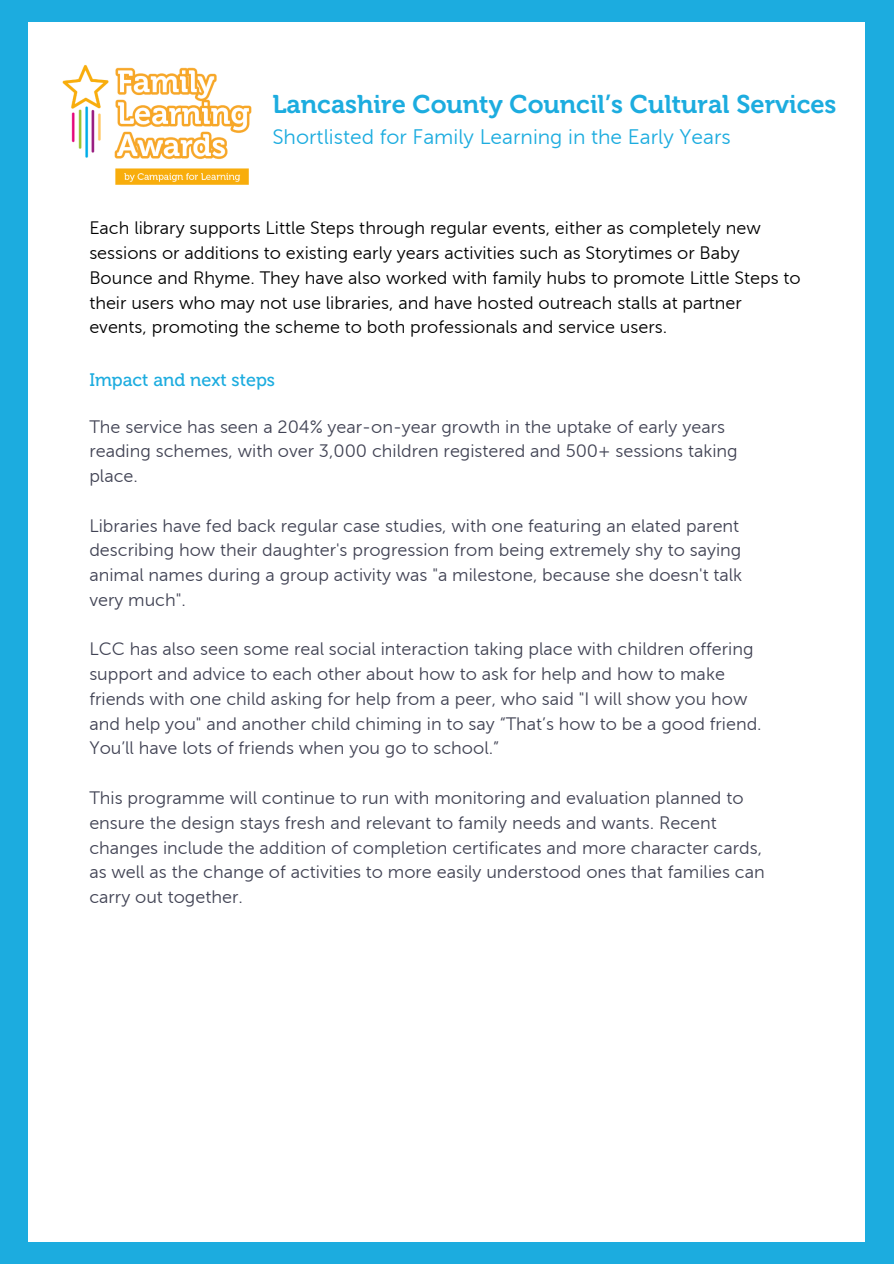
<style>
.page{position:relative;width:894px;height:1264px;background:#fff}
.page>*{position:absolute;margin:0;border:0;box-sizing:border-box;transform-origin:0 0}
.t1{font:25.5px "Museo 700";color:#1cacdf}
.t2{font:21px "Museo Sans 300";color:#1cacdf}
.t3{font:18px/24.8px "Museo Sans 300";color:#414354}
.t4{font:18px/24.8px "Museo Sans 300";color:#000}
.t5{font:18px "Museo 500";color:#1cacdf}
</style>
<div class="page">
<div style="left:0;top:0;width:893px;height:1263px;background:#1cacdf"></div>
<div style="left:29px;top:22px;width:835px;height:1219px;background:#fff"></div>
<img style="left:62px;top:64px;width:190px;height:121px">
<h1 class="t1" style="left:272px;top:89px;width:565px">Lancashire County Council’s Cultural Services</h1>
<p class="t2" style="left:272px;top:126px;width:460px">Shortlisted for Family Learning in the Early Years</p>
<p class="t4" style="left:89px;top:216px;width:712px">Each library supports Little Steps through regular events, either as completely new sessions or additions to existing early years activities such as Storytimes or Baby Bounce and Rhyme. They have also worked with family hubs to promote Little Steps to their users who may not use libraries, and have hosted outreach stalls at partner events, promoting the scheme to both professionals and service users.</p>
<p class="t5" style="left:89px;top:369px;width:187px">Impact and next steps</p>
<p class="t3" style="left:89px;top:414px;width:649px">The service has seen a 204% year-on-year growth in the uptake of early years reading schemes, with over 3,000 children registered and 500+ sessions taking place.</p>
<p class="t3" style="left:89px;top:513px;width:654px">Libraries have fed back regular case studies, with one featuring an elated parent describing how their daughter's progression from being extremely shy to saying animal names during a group activity was "a milestone, because she doesn't talk very much".</p>
<p class="t3" style="left:89px;top:637px;width:673px">LCC has also seen some real social interaction taking place with children offering support and advice to each other about how to ask for help and how to make friends with one child asking for help from a peer, who said "I will show you how and help you" and another child chiming in to say “That’s how to be a good friend.<br>You’ll have lots of friends when you go to school.”</p>
<p class="t3" style="left:89px;top:785px;width:676px">This programme will continue to run with monitoring and evaluation planned to ensure the design stays fresh and relevant to family needs and wants. Recent changes include the addition of completion certificates and more character cards, as well as the change of activities to more easily understood ones that families can carry out together.</p>
</div>
